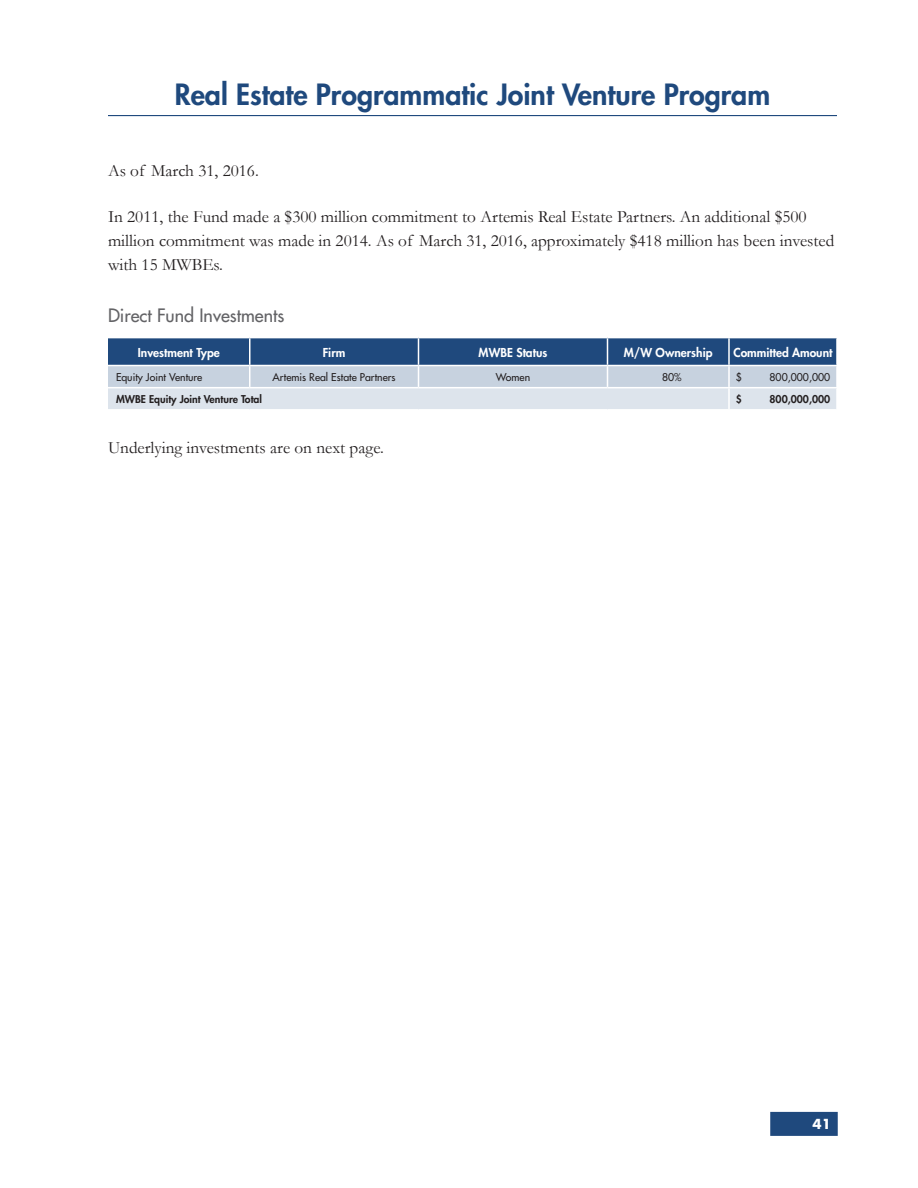
<style>
.page{position:relative;width:918px;height:1188px;background:#fff}
.page>*{position:absolute;margin:0;border:0;box-sizing:border-box;transform-origin:0 0}
.Headline-Appendix{font:800 28.5px "Futura Std";color:#1f497d}
.Subhead_2-_Appendix{font:500 18px "Futura Std";color:#636366}
.Body{font:17.25px/24px "Garamond";color:#231f20}
.Body_-_After_Subhead{font:17.25px "Garamond";color:#231f20}
.t1{font:700 13.5px "Futura Std";color:#fff}
.TH{font:800 12px "Futura Std";color:#fff}
.TD_-_Centered{font:500 10.5px "Futura Std";color:#231f20}
.TD_-_Left_Column{font:800 10.5px "Futura Std";color:#231f20}
.TD_-_Left_Column-2{font:500 10.5px "Futura Std";color:#231f20}
.TD_-_Right_Column{font:500 10.5px "Futura Std";color:#231f20}
.TD_-_Right_Column-2{font:800 10.5px "Futura Std";color:#231f20}
</style>
<div class="page">
<div style="left:770px;top:1112px;width:68px;height:24px;background:#1f497d"></div>
<hr style="left:108px;top:115px;width:729px;height:1px;background:#1f497d">
<svg style="left:108px;top:338px;width:729px;height:71px;background:#90a5bf"></svg>
<hr style="left:729px;top:387px;width:109px;height:1px;background:#fff">
<hr style="left:108px;top:387px;width:142px;height:1px;background:#fff">
<hr style="left:250px;top:387px;width:168px;height:1px;background:#fff">
<hr style="left:418px;top:387px;width:190px;height:1px;background:#fff">
<hr style="left:608px;top:387px;width:121px;height:1px;background:#fff">
<hr style="left:728px;top:388px;width:2px;height:21px;background:#fff">
<p class="Headline-Appendix" style="left:175px;top:76px;width:597px">Real Estate Programmatic Joint Venture Program</p>
<p class="Body_-_After_Subhead" style="left:108px;top:160px;width:152px">As of March 31, 2016.</p>
<p class="Body" style="left:108px;top:205px;width:728px">In 2011, the Fund made a $300 million commitment to Artemis Real Estate Partners. An additional $500 million commitment was made in 2014. As of March 31, 2016, approximately $418 million has been invested with 15 MWBEs.</p>
<p class="Subhead_2-_Appendix" style="left:108px;top:304px;width:178px">Direct Fund Investments</p>
<p class="TH" style="left:138px;top:344px;width:83px">Investment Type</p>
<p class="TH" style="left:323px;top:344px;width:24px">Firm</p>
<p class="TH" style="left:479px;top:344px;width:70px">MWBE Status</p>
<p class="TH" style="left:624px;top:344px;width:90px">M/W Ownership</p>
<p class="TH" style="left:734px;top:344px;width:100px">Committed Amount</p>
<p class="TD_-_Left_Column-2" style="left:116px;top:370px;width:88px">Equity Joint Venture</p>
<p class="TD_-_Centered" style="left:273px;top:370px;width:125px">Artemis Real Estate Partners</p>
<p class="TD_-_Centered" style="left:496px;top:370px;width:36px">Women</p>
<p class="TD_-_Right_Column" style="left:662px;top:370px;width:21px">80%</p>
<p class="TD_-_Right_Column" style="left:736px;top:370px;width:8px">$</p>
<p class="TD_-_Right_Column" style="left:770px;top:370px;width:62px">800,000,000</p>
<p class="TD_-_Left_Column" style="left:116px;top:393px;width:147px">MWBE Equity Joint Venture Total</p>
<p class="TD_-_Right_Column-2" style="left:736px;top:393px;width:8px">$</p>
<p class="TD_-_Right_Column-2" style="left:770px;top:393px;width:62px">800,000,000</p>
<p class="Body" style="left:108px;top:436px;width:278px">Underlying investments are on next page.</p>
<p class="t1" style="left:812px;top:1115px;width:20px">41</p>
</div>
